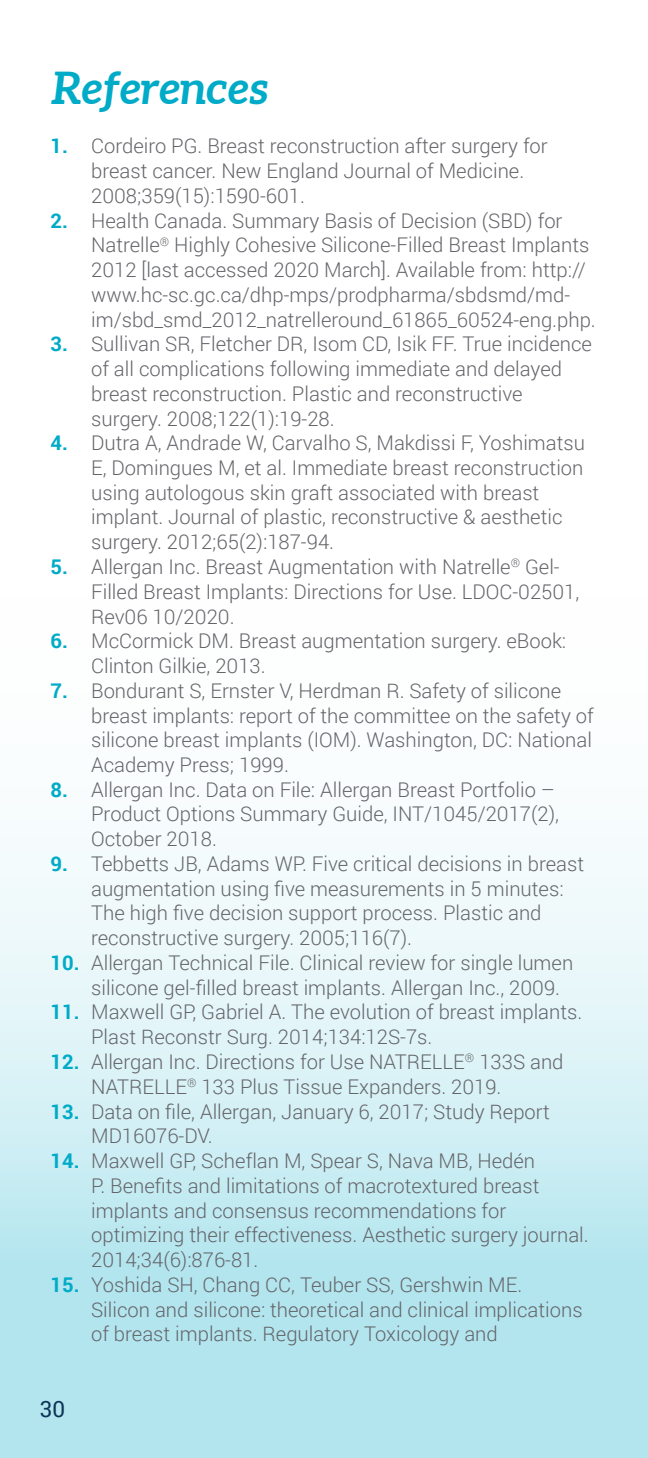
<style>
.page{position:relative;width:648px;height:1458px;background:#fff}
.page>*{position:absolute;margin:0;border:0;box-sizing:border-box;transform-origin:0 0}
.t1{font:italic 700 45px "Aleo";letter-spacing:-.01em;color:#00abc8}
.t2{font:22.5px "Roboto";color:#0e3357}
.t3{font:300 20.25px/24.8px "Roboto";color:#64656a}
.s1{font-weight:700;color:#00abc8}
</style>
<div class="page">
<svg style="left:0;top:851px;width:648px;height:607px;background:#cdeef3"></svg>
<h1 class="t1" style="left:51px;top:61px;width:219px">References</h1>
<p class="t3" style="left:91px;top:133px;width:458px;text-indent:-40px"><span class="s1">1.</span> Cordeiro PG. Breast reconstruction after surgery for breast cancer. New England Journal of Medicine.<br>2008;359(15):1590-601.</p>
<p class="t3" style="left:91px;top:207px;width:506px;text-indent:-40px"><span class="s1">2.</span> Health Canada. Summary Basis of Decision (SBD) for Natrelle<sup>®</sup> Highly Cohesive Silicone-Filled Breast Implants 2012 [last accessed 2020 March]. Available from: http:// www.hc-sc.gc.ca/dhp-mps/prodpharma/sbdsmd/md&shy;im/sbd_smd_2012_natrelleround_61865_60524-eng.php.</p>
<p class="t3" style="left:91px;top:331px;width:502px;text-indent:-40px"><span class="s1">3.</span> Sullivan SR, Fletcher DR, Isom CD, Isik FF. True incidence of all complications following immediate and delayed breast reconstruction. Plastic and reconstructive surgery. 2008;122(1):19-28.</p>
<p class="t3" style="left:91px;top:430px;width:496px;text-indent:-40px"><span class="s1">4.</span> Dutra A, Andrade W, Carvalho S, Makdissi F, Yoshimatsu E, Domingues M, et al. Immediate breast reconstruction using autologous skin graft associated with breast implant. Journal of plastic, reconstructive &amp; aesthetic surgery. 2012;65(2):187-94.</p>
<p class="t3" style="left:91px;top:554px;width:490px;text-indent:-40px"><span class="s1">5.</span> Allergan Inc. Breast Augmentation with Natrelle<sup>®</sup> Gel-<br>Filled Breast Implants: Directions for Use. LDOC-02501,<br>Rev06 10/2020.</p>
<p class="t3" style="left:91px;top:628px;width:477px;text-indent:-40px"><span class="s1">6.</span> McCormick DM. Breast augmentation surgery. eBook:<br>Clinton Gilkie, 2013.</p>
<p class="t3" style="left:91px;top:678px;width:504px;text-indent:-40px"><span class="s1">7.</span> Bondurant S, Ernster V, Herdman R. Safety of silicone breast implants: report of the committee on the safety of silicone breast implants (IOM). Washington, DC: National Academy Press; 1999.</p>
<p class="t3" style="left:91px;top:777px;width:469px;text-indent:-40px"><span class="s1">8.</span> Allergan Inc. Data on File: Allergan Breast Portfolio –<br>Product Options Summary Guide, INT/1045/2017(2),<br>October 2018.</p>
<p class="t3" style="left:91px;top:851px;width:495px;text-indent:-40px"><span class="s1">9.</span> Tebbetts JB, Adams WP. Five critical decisions in breast augmentation using five measurements in 5 minutes:<br>The high five decision support process. Plastic and reconstructive surgery. 2005;116(7).</p>
<p class="t3" style="left:91px;top:950px;width:484px;text-indent:-40px"><span class="s1">10.</span> Allergan Technical File. Clinical review for single lumen silicone gel-filled breast implants. Allergan Inc., 2009.</p>
<p class="t3" style="left:91px;top:999px;width:493px;text-indent:-40px"><span class="s1">11.</span> Maxwell GP, Gabriel A. The evolution of breast implants.<br>Plast Reconstr Surg. 2014;134:12S-7s.</p>
<p class="t3" style="left:91px;top:1049px;width:474px;text-indent:-41px"><span class="s1">12.</span> Allergan Inc. Directions for Use NATRELLE<sup>®</sup> 133S and<br>NATRELLE<sup>®</sup> 133 Plus Tissue Expanders. 2019.</p>
<p class="t3" style="left:91px;top:1098px;width:460px;text-indent:-40px"><span class="s1">13.</span> Data on file, Allergan, January 6, 2017; Study Report<br>MD16076-DV.</p>
<p class="t3" style="left:91px;top:1148px;width:499px;text-indent:-40px"><span class="s1">14.</span> Maxwell GP, Scheflan M, Spear S, Nava MB, Hedén<br>P. Benefits and limitations of macrotextured breast implants and consensus recommendations for optimizing their effectiveness. Aesthetic surgery journal.<br>2014;34(6):876-81.</p>
<p class="t3" style="left:91px;top:1272px;width:493px;text-indent:-40px"><span class="s1">15.</span> Yoshida SH, Chang CC, Teuber SS, Gershwin ME.<br>Silicon and silicone: theoretical and clinical implications of breast implants. Regulatory Toxicology and</p>
<p class="t2" style="left:40px;top:1394px;width:27px">30</p>
</div>
